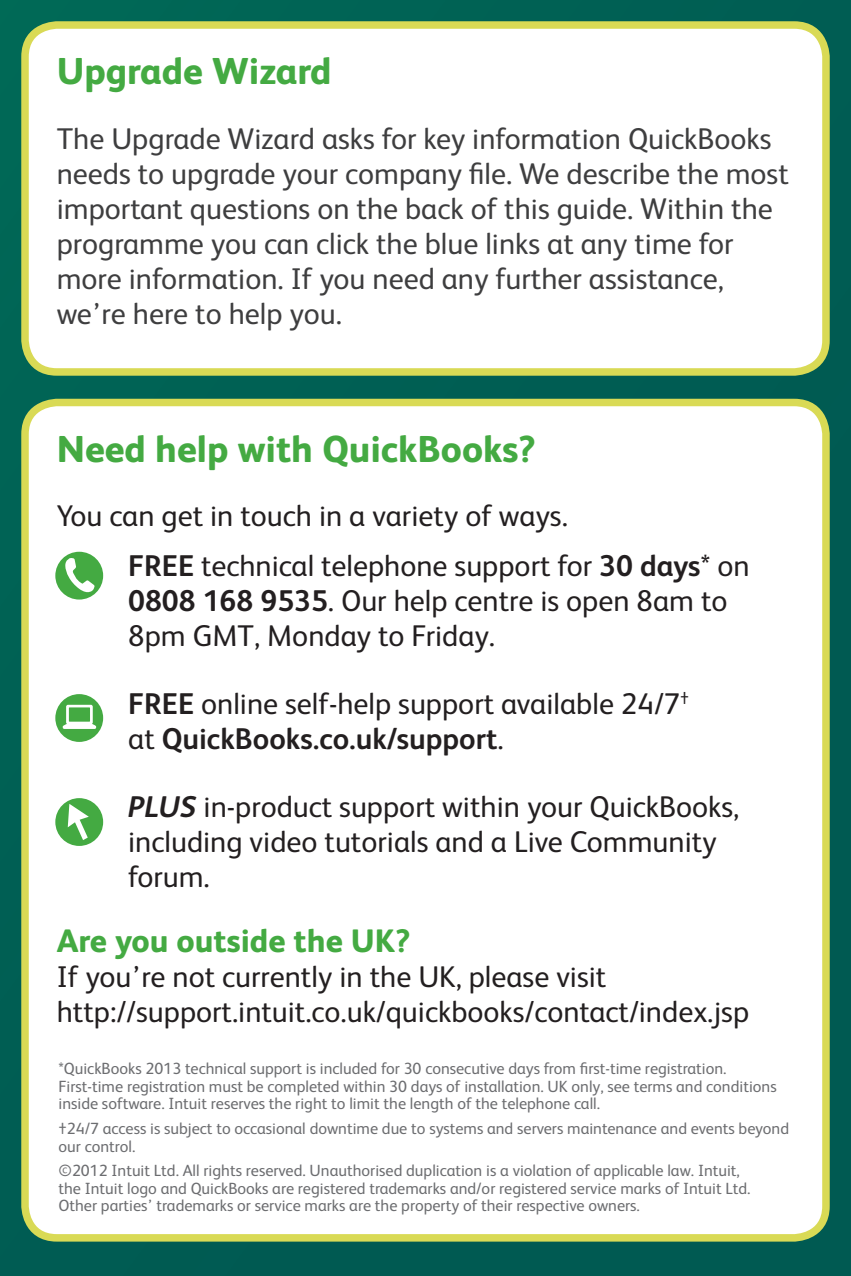
<style>
.page{position:relative;width:851px;height:1276px;background:#fff}
.page>*{position:absolute;margin:0;border:0;box-sizing:border-box;transform-origin:0 0}
.t1{font:800 37.5px "FS Albert";color:#44aa42}
.t2{font:800 32.5px "FS Albert";color:#44aa42}
.t3{font:30px/35px "FS Albert";color:#231f20}
.t4{font:30px/35px "FS Albert";color:#3e3e3f}
.t5{font:16.25px/17.5px "FS Albert";color:#6c6d70}
.s1{font-weight:700}
.s2{font-weight:700;font-style:italic}
</style>
<div class="page">
<div style="left:0;top:0;width:850px;height:1276px;background:#005d53"></div>
<div style="left:25px;top:25px;width:800px;height:347px;background:#fff;border-radius:32px"></div>
<div style="left:21px;top:21px;width:808px;height:355px;border:8px solid #d9da55;border-radius:32px"></div>
<div style="left:25px;top:402px;width:800px;height:835px;background:#fff;border-radius:32px"></div>
<div style="left:21px;top:399px;width:808px;height:842px;border:8px solid #d9da55;border-radius:32px"></div>
<div style="left:55px;top:552px;width:48px;height:47px;background:#44aa42;border-radius:50%"></div>
<svg style="left:65px;top:558px;width:30px;height:37px"></svg>
<div style="left:55px;top:694px;width:48px;height:48px;background:#44aa42;border-radius:50%"></div>
<svg style="left:63px;top:705px;width:33px;height:24px"></svg>
<div style="left:55px;top:798px;width:48px;height:48px;background:#44aa42;border-radius:50%"></div>
<svg style="left:68px;top:804px;width:21px;height:36px"></svg>
<h1 class="t1" style="left:57px;top:44px;width:276px">Upgrade Wizard</h1>
<p class="t4" style="left:57px;top:120px;width:733px">The Upgrade Wizard asks for key information QuickBooks needs to upgrade your company file. We describe the most important questions on the back of this guide. Within the programme you can click the blue links at any time for more information. If you need any further assistance, we’re here to help you.</p>
<h1 class="t1" style="left:57px;top:422px;width:480px">Need help with QuickBooks?</h1>
<h3 class="t3" style="left:128px;top:489px;width:623px;line-height:50px;text-indent:-71px">You can get in touch in a variety of ways.<br><span class="s1">FREE</span> technical telephone support for <span class="s1">30 days</span>* on</h3>
<h3 class="t3" style="left:128px;top:582px;width:600px"><span class="s1">0808 168 9535</span>. Our help centre is open 8am to<br>8pm GMT, Monday to Friday.</h3>
<h3 class="t3" style="left:128px;top:685px;width:562px"><span class="s1">FREE</span> online self-help support available 24/7<sup>† </sup>at <span class="s1">QuickBooks.co.uk/support</span>.</h3>
<h3 class="t3" style="left:128px;top:787px;width:612px"><span class="s2">PLUS</span> in-product support within your QuickBooks, including video tutorials and a Live Community forum.</h3>
<h2 class="t2" style="left:57px;top:917px;width:355px">Are you outside the UK?</h2>
<h3 class="t3" style="left:57px;top:957px;width:693px">If you’re not currently in the UK, please visit http://support.intuit.co.uk/quickbooks/contact/index.jsp</h3>
<p class="t5" style="left:58px;top:1059px;width:719px">*QuickBooks 2013 technical support is included for 30 consecutive days from first-time registration.<br>First-time registration must be completed within 30 days of installation. UK only, see terms and conditions inside software. Intuit reserves the right to limit the length of the telephone call.</p>
<p class="t5" style="left:58px;top:1119px;width:732px">†24/7 access is subject to occasional downtime due to systems and servers maintenance and events beyond our control.</p>
<p class="t5" style="left:58px;top:1161px;width:693px">©2012 Intuit Ltd. All rights reserved. Unauthorised duplication is a violation of applicable law. Intuit, the Intuit logo and QuickBooks are registered trademarks and/or registered service marks of Intuit Ltd.<br>Other parties’ trademarks or service marks are the property of their respective owners.</p>
</div>
